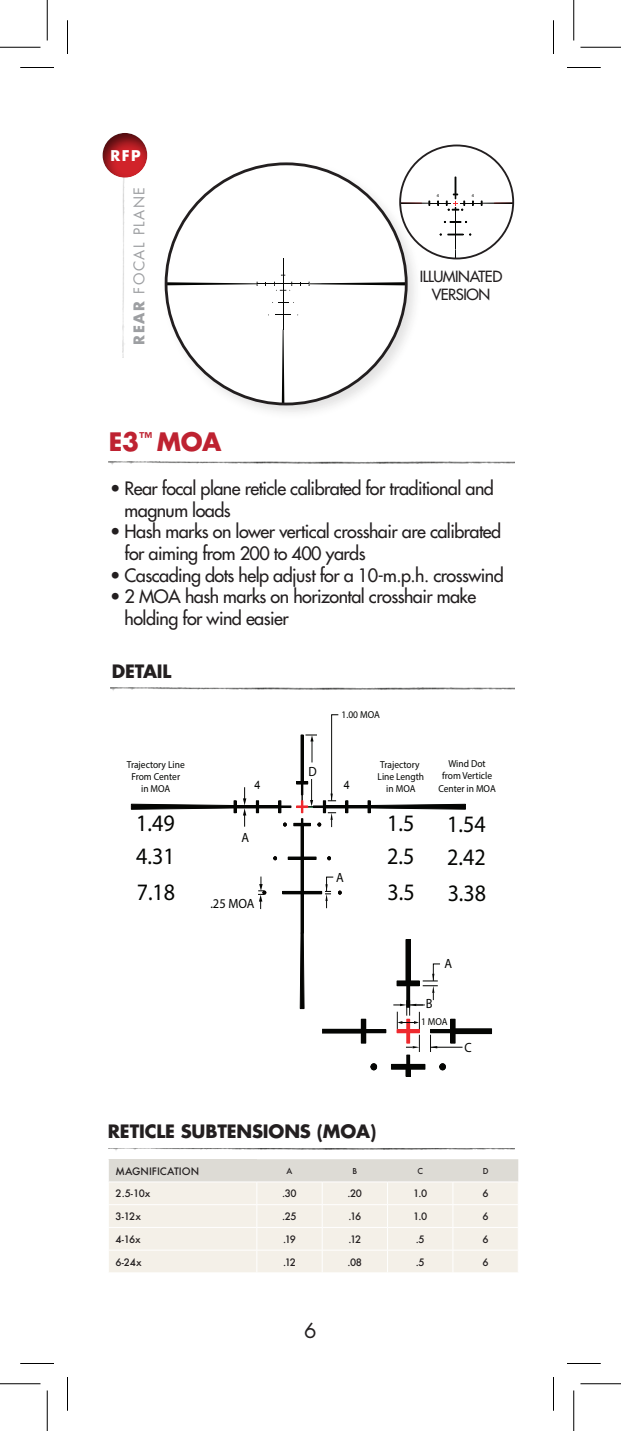
<style>
.page{position:relative;width:621px;height:1431px;background:#fff}
.page>*{position:absolute;margin:0;border:0;box-sizing:border-box;transform-origin:0 0}
.t1{font:700 24.75px "Futura";color:#be2231}
.t2{font:23.62px/32.9px "Myriad Pro";color:#040503;scale:.93 1}
.t3{font:20.25px "Futura";color:#231f20}
.t4{font:18px/21.6px "Futura";letter-spacing:-.03em;color:#231f20}
.t5{font:700 18px "Futura";letter-spacing:-.01em;color:#231f20}
.t6{font:15.08px/18px "Futura";letter-spacing:-.03em;color:#231f20;text-align:center}
.t7{font:14.4px "Futura";letter-spacing:.1em;color:#9d9fa2}
.t8{font:700 14.4px "Futura";color:#fff}
.t9{font:13.5px "Myriad Pro";color:#040503;scale:.93 1}
.t10{font:11.7px "Arial";color:#040503;scale:.93 1}
.t11{font:10.12px/12.2px "Myriad Pro";color:#040503;text-align:center;scale:.93 1}
.t12{font:500 9.9px "Futura";letter-spacing:-.005em;color:#231f20}
.t13{font:500 7.88px "Futura";color:#231f20}
.t14{font:4.27px "Arial";color:#040503}
.s1{font-weight:700}
</style>
<div class="page">
<img style="left:401px;top:145px;width:113px;height:113px;border-radius:57px">
<div style="left:161px;top:158px;width:262px;height:263px;background:#231f20;opacity:.1"></div>
<svg style="left:166px;top:164px;width:240px;height:94px"></svg>
<svg style="left:166px;top:258px;width:240px;height:146px"></svg>
<img style="left:109px;top:461px;width:405px;height:4px">
<svg style="left:448px;top:234px;width:15px;height:1px"></svg>
<svg style="left:443px;top:220px;width:25px;height:4px"></svg>
<hr style="left:455px;top:210px;width:1px;height:39px;background:#040503">
<svg style="left:453px;top:249px;width:5px;height:7px"></svg>
<svg style="left:400px;top:177px;width:115px;height:34px"></svg>
<div style="left:399px;top:145px;width:115px;height:114px;border:2px solid #231f20;border-radius:50%"></div>
<img style="left:108px;top:1148px;width:406px;height:3px">
<div style="left:108px;top:1159px;width:149px;height:23px;background:#dddbd5"></div>
<div style="left:109px;top:1183px;width:147px;height:89px;background:#f4f0e8"></div>
<hr style="left:108px;top:1204px;width:149px;height:1px;background:#fff">
<hr style="left:108px;top:1227px;width:149px;height:1px;background:#fff">
<hr style="left:108px;top:1250px;width:149px;height:1px;background:#fff">
<svg style="left:256px;top:1159px;width:263px;height:113px;background:#f0ece5"></svg>
<svg style="left:108px;top:1159px;width:1px;height:23px"></svg>
<hr style="left:108px;top:1182px;width:149px;height:1px;background:#fff">
<div style="left:288px;top:857px;width:28px;height:2px;border:1px solid #040503"></div>
<div style="left:283px;top:891px;width:39px;height:3px;border:1px solid #040503"></div>
<svg style="left:273px;top:856px;width:5px;height:5px"></svg>
<div style="left:294px;top:823px;width:17px;height:3px;border:1px solid #040503"></div>
<svg style="left:297px;top:714px;width:195px;height:362px"></svg>
<svg style="left:130px;top:787px;width:161px;height:40px"></svg>
<svg style="left:258px;top:877px;width:9px;height:32px"></svg>
<img style="left:110px;top:688px;width:404px;height:3px">
<div style="left:100px;top:131px;width:50px;height:48px;background:#231f20;opacity:.75"></div>
<img style="left:122px;top:178px;width:10px;height:179px">
<hr style="left:20px;top:67px;width:34px;height:1px;background:#000">
<hr style="left:567px;top:67px;width:34px;height:1px;background:#000">
<hr style="left:20px;top:1363px;width:34px;height:1px;background:#000">
<hr style="left:567px;top:1363px;width:34px;height:1px;background:#000">
<hr style="left:67px;top:20px;width:1px;height:34px;background:#000">
<hr style="left:67px;top:1377px;width:1px;height:34px;background:#000">
<hr style="left:553px;top:20px;width:1px;height:34px;background:#000">
<hr style="left:553px;top:1377px;width:1px;height:34px;background:#000">
<hr style="left:0;top:47px;width:40px;height:1px;background:#000">
<hr style="left:580px;top:47px;width:41px;height:1px;background:#000">
<hr style="left:0;top:1383px;width:40px;height:1px;background:#000">
<hr style="left:580px;top:1383px;width:41px;height:1px;background:#000">
<hr style="left:47px;top:0;width:1px;height:40px;background:#000">
<hr style="left:47px;top:1390px;width:1px;height:41px;background:#000">
<hr style="left:573px;top:0;width:1px;height:40px;background:#000">
<hr style="left:573px;top:1390px;width:1px;height:41px;background:#000">
<p class="t8" style="left:111px;top:146px;width:32px">RFP</p>
<p class="t7" style="left:129px;top:345px;width:159px;rotate:-90deg"><span class="s1">REAR</span> FOCAL PLANE</p>
<h1 class="t1" style="left:109px;top:424px;width:114px">E3<sup>™</sup> MOA</h1>
<p class="t14" style="left:437px;top:192px;width:4px">4</p>
<p class="t14" style="left:472px;top:192px;width:4px">4</p>
<p class="t6" style="left:420px;top:267px;width:84px">ILLUMINATED<br>VERSION</p>
<p class="t4" style="left:125px;top:478px;width:371px;text-indent:-15px">• Rear focal plane reticle calibrated for traditional and magnum loads</p>
<p class="t4" style="left:125px;top:521px;width:378px;text-indent:-15px">• Hash marks on lower vertical crosshair are calibrated for aiming from 200 to 400 yards</p>
<p class="t4" style="left:110px;top:564px;width:395px">• Cascading dots help adjust for a 10-m.p.h. crosswind</p>
<p class="t4" style="left:125px;top:586px;width:353px;text-indent:-15px">• 2 MOA hash marks on horizontal crosshair make holding for wind easier</p>
<p class="t5" style="left:112px;top:658px;width:61px">DETAIL</p>
<p class="t11" style="left:342px;top:708px;width:43px">1.00 MOA</p>
<p class="t11" style="left:127px;top:758px;width:64px">Trajectory Line<br>From Center in MOA</p>
<p class="t11" style="left:378px;top:758px;width:52px">Trajectory<br>Line Length in MOA</p>
<p class="t11" style="left:438px;top:758px;width:63px">Wind Dot from Verticle<br>Center in MOA</p>
<h2 class="t2" style="left:136px;top:806px;width:43px">1.49<br>4.31</h2>
<h2 class="t2" style="left:137px;top:875px;width:43px">7.18</h2>
<p class="t9" style="left:308px;top:763px;width:10px">D</p>
<p class="t10" style="left:254px;top:777px;width:8px">4</p>
<p class="t10" style="left:344px;top:777px;width:8px">4</p>
<h2 class="t2" style="left:387px;top:807px;width:31px">1.5<br>2.5</h2>
<h2 class="t2" style="left:388px;top:876px;width:31px">3.5</h2>
<h2 class="t2" style="left:447px;top:807px;width:43px">1.54<br>2.42</h2>
<h2 class="t2" style="left:448px;top:876px;width:43px">3.38</h2>
<p class="t9" style="left:241px;top:829px;width:10px">A</p>
<p class="t9" style="left:336px;top:869px;width:10px">A</p>
<p class="t9" style="left:210px;top:895px;width:49px">.25 MOA</p>
<p class="t9" style="left:426px;top:995px;width:9px">B</p>
<p class="t9" style="left:444px;top:955px;width:10px">A</p>
<p class="t5" style="left:108px;top:1118px;width:270px">RETICLE SUBTENSIONS (MOA)</p>
<p class="t11" style="left:421px;top:1015px;width:30px">1 MOA</p>
<p class="t9" style="left:465px;top:1039px;width:9px">C</p>
<p class="t12" style="left:116px;top:1164px;width:85px">MAGNIFICATION</p>
<p class="t13" style="left:287px;top:1166px;width:7px">A</p>
<p class="t13" style="left:353px;top:1166px;width:6px">B</p>
<p class="t13" style="left:417px;top:1166px;width:7px">C</p>
<p class="t13" style="left:483px;top:1166px;width:7px">D</p>
<p class="t12" style="left:116px;top:1187px;width:36px">2.5-10x</p>
<p class="t12" style="left:282px;top:1187px;width:16px">.30</p>
<p class="t12" style="left:348px;top:1187px;width:16px">.20</p>
<p class="t12" style="left:413px;top:1187px;width:15px">1.0</p>
<p class="t12" style="left:483px;top:1187px;width:8px">6</p>
<p class="t12" style="left:116px;top:1210px;width:27px">3-12x</p>
<p class="t12" style="left:282px;top:1210px;width:16px">.25</p>
<p class="t12" style="left:348px;top:1210px;width:14px">.16</p>
<p class="t12" style="left:413px;top:1210px;width:15px">1.0</p>
<p class="t12" style="left:483px;top:1210px;width:8px">6</p>
<p class="t12" style="left:116px;top:1232px;width:27px">4-16x</p>
<p class="t12" style="left:283px;top:1232px;width:14px">.19</p>
<p class="t12" style="left:348px;top:1232px;width:14px">.12</p>
<p class="t12" style="left:416px;top:1232px;width:10px">.5</p>
<p class="t12" style="left:483px;top:1232px;width:8px">6</p>
<p class="t12" style="left:116px;top:1255px;width:28px">6-24x</p>
<p class="t12" style="left:283px;top:1255px;width:14px">.12</p>
<p class="t12" style="left:348px;top:1255px;width:16px">.08</p>
<p class="t12" style="left:416px;top:1255px;width:10px">.5</p>
<p class="t12" style="left:483px;top:1255px;width:8px">6</p>
<p class="t3" style="left:304px;top:1316px;width:14px">6</p>
</div>
